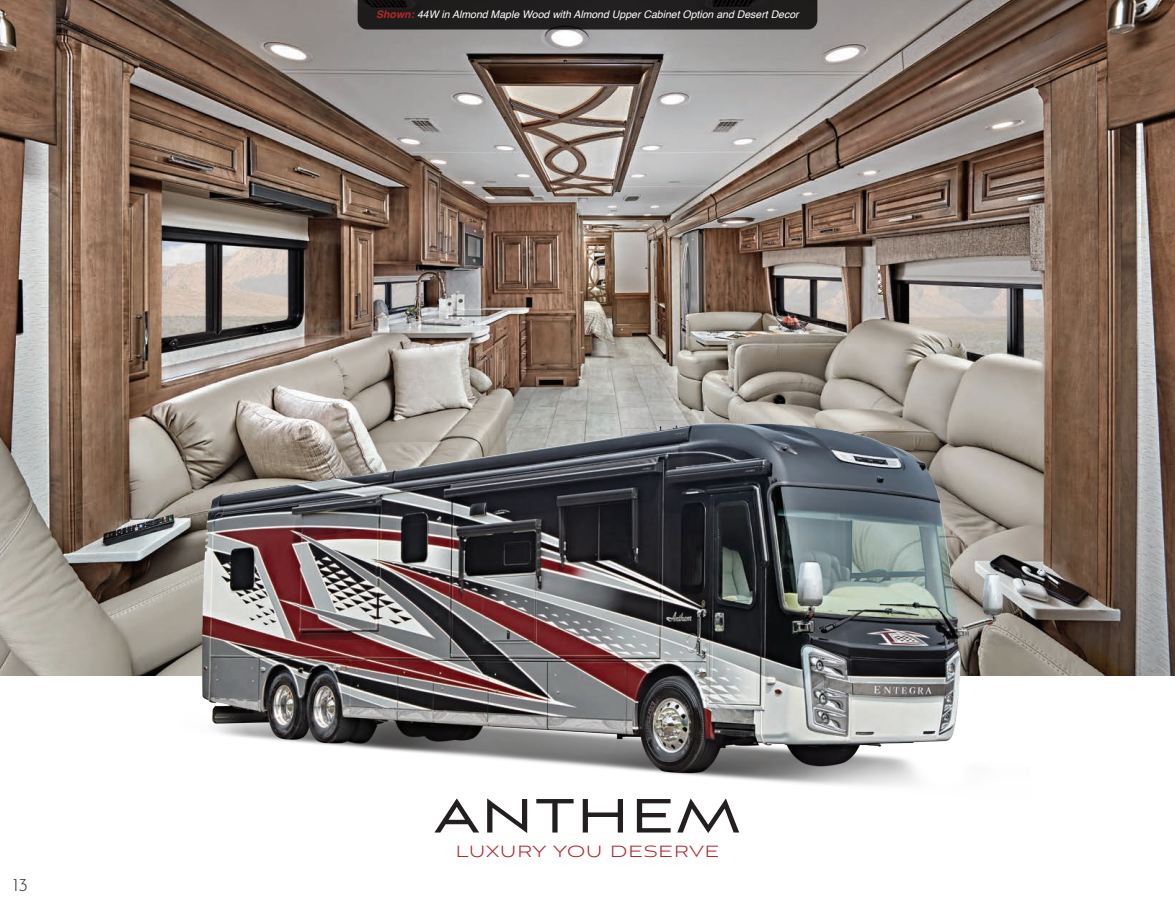
<style>
.page{position:relative;width:1175px;height:905px;background:#fff}
.page>*{position:absolute;margin:0;border:0;box-sizing:border-box;transform-origin:0 0}
.t1{font:60px "Aviano Sans";letter-spacing:.04em;color:#231f20}
.t2{font:300 20.25px "Aviano Sans";letter-spacing:.05em;color:#b1282d}
.t3{font:300 18px "Josefin Sans";color:#231f20}
.t4{font:italic 10.5px "Helvetica";color:#fff}
.s1{font-weight:700;color:#b1282d}
</style>
<div class="page">
<img style="left:0;top:0;width:1174px;height:675px">
<div style="left:357px;top:0;width:460px;height:29px;background:#201d1e"></div>
<img style="left:144px;top:306px;width:886px;height:480px">
<h3 class="t3" style="left:13px;top:871px;width:17px">13</h3>
<p class="t4" style="left:376px;top:6px;width:424px"><span class="s1">Shown:</span> 44W in Almond Maple Wood with Almond Upper Cabinet Option and Desert Decor</p>
<h1 class="t1" style="left:434px;top:787px;width:307px">ANTHEM</h1>
<h2 class="t2" style="left:456px;top:841px;width:265px">LUXURY YOU DESERVE</h2>
</div>
